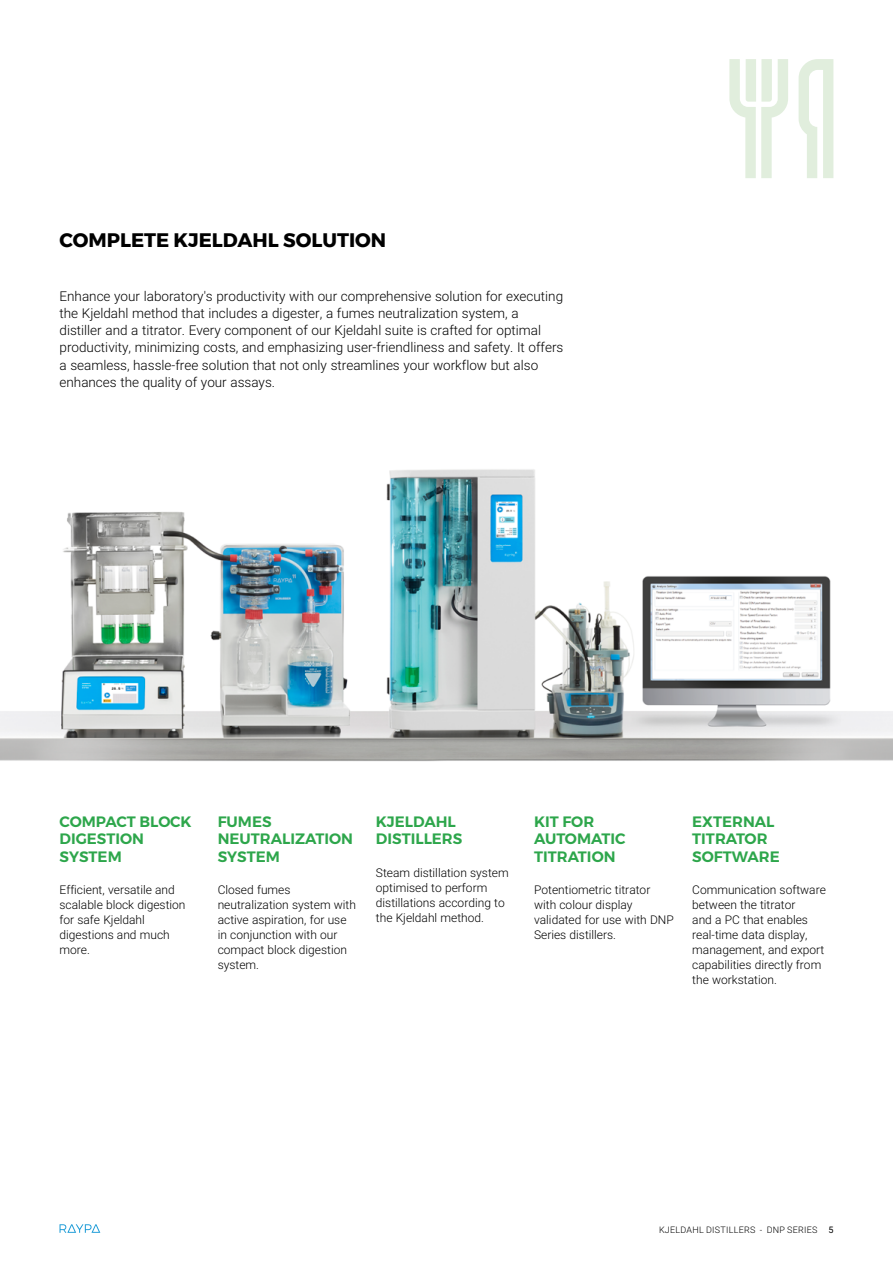
<style>
.page{position:relative;width:893px;height:1263px;background:#fff}
.page>*{position:absolute;margin:0;border:0;box-sizing:border-box;transform-origin:0 0}
.t1{font:700 19.5px "Montserrat";color:#000}
.t2{font:600 15px/17.2px "Montserrat";color:#2da64b}
.t3{font:300 13.5px/17.2px "Roboto";color:#000}
.t4{font:300 12px/15px "Roboto";color:#000}
.t5{font:300 9px "Roboto";letter-spacing:.03em;color:#000}
.s1{font-weight:400}
</style>
<div class="page">
<svg style="left:60px;top:1224px;width:40px;height:9px"></svg>
<svg style="left:799px;top:59px;width:34px;height:119px"></svg>
<svg style="left:729px;top:59px;width:59px;height:119px"></svg>
<img style="left:0;top:469px;width:893px;height:293px">
<h1 class="t1" style="left:60px;top:225px;width:328px">COMPLETE KJELDAHL SOLUTION</h1>
<p class="t3" style="left:60px;top:287px;width:505px">Enhance your laboratory's productivity with our comprehensive solution for executing the Kjeldahl method that includes a digester, a fumes neutralization system, a distiller and a titrator. Every component of our Kjeldahl suite is crafted for optimal productivity, minimizing costs, and emphasizing user-friendliness and safety. It offers a seamless, hassle-free solution that not only streamlines your workflow but also enhances the quality of your assays.</p>
<p class="t2" style="left:60px;top:813px;width:134px">COMPACT BLOCK<br>DIGESTION<br>SYSTEM</p>
<p class="t4" style="left:60px;top:882px;width:128px">Efficient, versatile and scalable block digestion for safe Kjeldahl digestions and much more.</p>
<p class="t2" style="left:218px;top:813px;width:137px">FUMES<br>NEUTRALIZATION<br>SYSTEM</p>
<p class="t4" style="left:218px;top:882px;width:140px">Closed fumes neutralization system with active aspiration, for use in conjunction with our compact block digestion system.</p>
<p class="t2" style="left:376px;top:813px;width:88px">KJELDAHL<br>DISTILLERS</p>
<p class="t4" style="left:376px;top:864px;width:134px">Steam distillation system optimised to perform distillations according to the Kjeldahl method.</p>
<p class="t2" style="left:534px;top:813px;width:93px">KIT FOR<br>AUTOMATIC<br>TITRATION</p>
<p class="t4" style="left:534px;top:882px;width:141px">Potentiometric titrator with colour display validated for use with DNP<br>Series distillers.</p>
<p class="t2" style="left:692px;top:813px;width:89px">EXTERNAL<br>TITRATOR<br>SOFTWARE</p>
<p class="t4" style="left:692px;top:882px;width:135px">Communication software between the titrator<br>and a PC that enables real-time data display, management, and export capabilities directly from the workstation.</p>
<p class="t5" style="left:659px;top:1224px;width:176px">KJELDAHL DISTILLERS - DNP SERIES <span class="s1">5</span></p>
</div>
